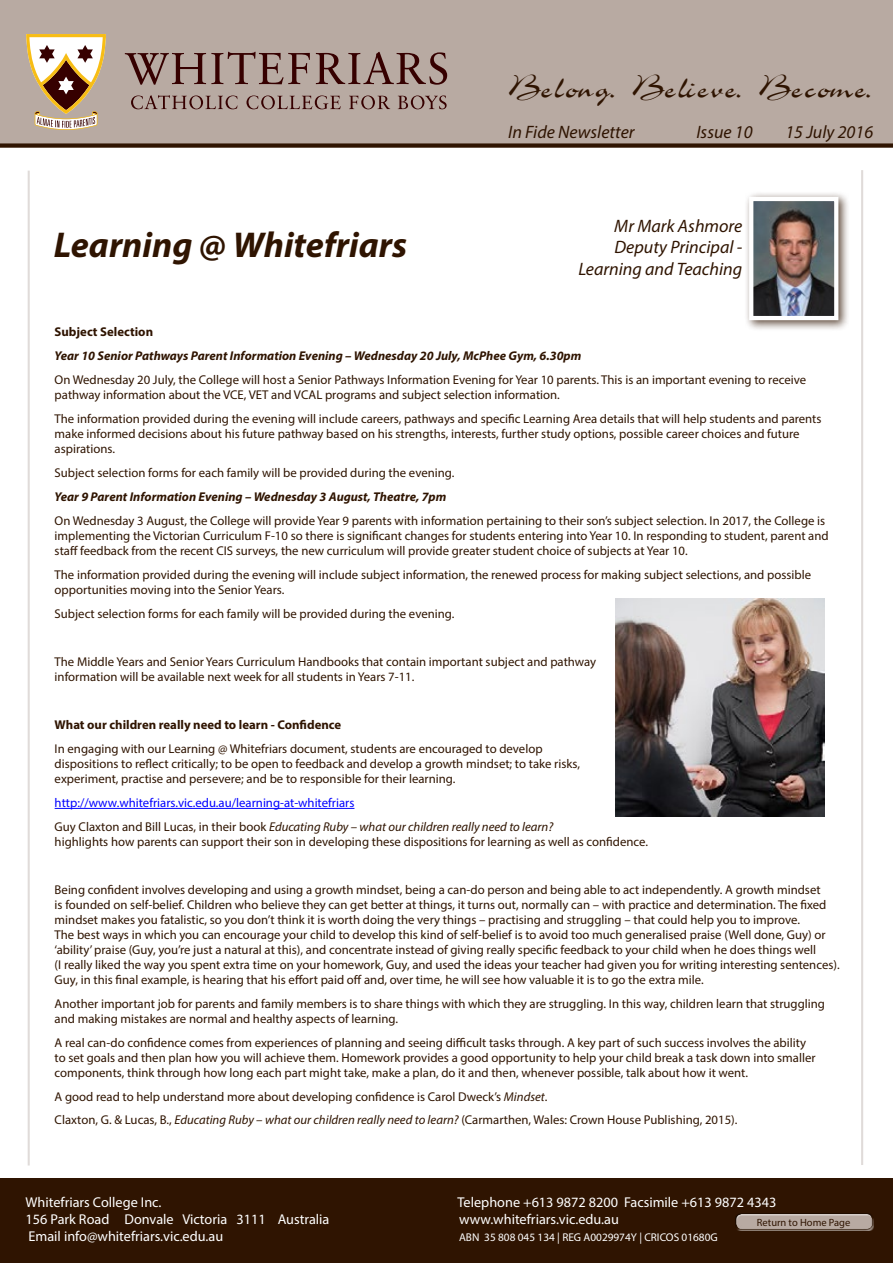
<style>
.page{position:relative;width:893px;height:1263px;background:#fff}
.page>*{position:absolute;margin:0;border:0;box-sizing:border-box;transform-origin:0 0}
.t1{font:36px "Airfoil Script Ssk";letter-spacing:.085em;color:#2f1401}
.t2{font:italic 700 36px "Myriad Pro";color:#2f1401}
.t3{font:italic 18px/21.6px "Myriad Pro";color:#2f1401;text-align:right}
.t4{font:14.25px "Myriad Pro";color:#fff}
.t5{font:12.75px/15px "Myriad Pro";color:#2f1401}
.t6{font:12.75px/24px "Myriad Pro";color:#00f}
.t7{font:italic 700 12.75px "Myriad Pro";color:#2f1401}
.t8{font:700 12.75px "Myriad Pro";color:#2f1401}
.t9{font:11.25px "Myriad Pro";color:#fff}
.t10{font:10.5px "Myriad Pro";color:#2f1401}
.s1{color:#2f1401}
.s2{font-style:italic;color:#2f1401}
.s3{font-style:italic}
</style>
<div class="page">
<div style="left:0;top:1178px;width:893px;height:85px;background:#2f1401"></div>
<div style="left:0;top:0;width:893px;height:146px;background:#b8aaa2"></div>
<svg style="left:125px;top:52px;width:322px;height:57px"></svg>
<svg style="left:26px;top:34px;width:80px;height:96px"></svg>
<div style="left:0;top:143px;width:893px;height:5px;background:#2f1401"></div>
<hr style="left:28px;top:171px;width:2px;height:994px;background:#2f1401">
<div style="left:735px;top:1213px;width:138px;height:13px;background:#fff;opacity:.75"></div>
<div style="left:735px;top:1215px;width:138px;height:15px;background:#b8aaa2"></div>
<hr style="left:861px;top:170px;width:2px;height:995px;background:#2f1401">
<div style="left:744px;top:191px;width:105px;height:141px;background:#2f1401;opacity:.75"></div>
<img style="left:754px;top:202px;width:79px;height:113px">
<div style="left:749px;top:197px;width:89px;height:123px;border:4px solid #fff"></div>
<hr style="left:55px;top:808px;width:299px;height:1px;background:#00f">
<img style="left:616px;top:598px;width:209px;height:219px">
<h1 class="t1" style="left:508px;top:67px;width:366px">Belong. Believe. Become.</h1>
<h1 class="t2" style="left:54px;top:221px;width:355px">Learning @ Whitefriars</h1>
<h2 class="t3" style="left:508px;top:121px;width:128px">In Fide Newsletter</h2>
<h2 class="t3" style="left:696px;top:121px;width:58px">Issue 10</h2>
<h2 class="t3" style="left:785px;top:121px;width:89px">15 July 2016</h2>
<h2 class="t3" style="left:578px;top:214px;width:165px">Mr Mark Ashmore<br>Deputy Principal -<br>Learning and Teaching</h2>
<p class="t8" style="left:55px;top:323px;width:100px">Subject Selection</p>
<p class="t7" style="left:55px;top:347px;width:528px">Year 10 Senior Pathways Parent Information Evening – Wednesday 20 July, McPhee Gym, 6.30pm</p>
<p class="t5" style="left:55px;top:372px;width:753px">On Wednesday 20 July, the College will host a Senior Pathways Information Evening for Year 10 parents. This is an important evening to receive pathway information about the VCE, VET and VCAL programs and subject selection information.</p>
<p class="t5" style="left:55px;top:411px;width:768px">The information provided during the evening will include careers, pathways and specific Learning Area details that will help students and parents make informed decisions about his future pathway based on his strengths, interests, further study options, possible career choices and future aspirations.</p>
<p class="t5" style="left:55px;top:465px;width:401px">Subject selection forms for each family will be provided during the evening.</p>
<p class="t7" style="left:55px;top:488px;width:393px">Year 9 Parent Information Evening – Wednesday 3 August, Theatre, 7pm</p>
<p class="t5" style="left:55px;top:513px;width:775px">On Wednesday 3 August, the College will provide Year 9 parents with information pertaining to their son’s subject selection. In 2017, the College is implementing the Victorian Curriculum F-10 so there is significant changes for students entering into Year 10. In responding to student, parent and staff feedback from the recent CIS surveys, the new curriculum will provide greater student choice of subjects at Year 10.</p>
<p class="t5" style="left:55px;top:567px;width:758px">The information provided during the evening will include subject information, the renewed process for making subject selections, and possible opportunities moving into the Senior Years.</p>
<p class="t5" style="left:55px;top:606px;width:401px">Subject selection forms for each family will be provided during the evening.</p>
<p class="t5" style="left:55px;top:654px;width:543px">The Middle Years and Senior Years Curriculum Handbooks that contain important subject and pathway information will be available next week for all students in Years 7-11.</p>
<p class="t8" style="left:55px;top:716px;width:288px">What our children really need to learn - Confidence</p>
<p class="t5" style="left:55px;top:741px;width:527px">In engaging with our Learning @ Whitefriars document, students are encouraged to develop dispositions to reflect critically; to be open to feedback and develop a growth mindset; to take risks, experiment, practise and persevere; and be to responsible for their learning.</p>
<p class="t6" style="left:55px;top:790px;width:500px">http://www.whitefriars.vic.edu.au/learning-at-whitefriars<br><span class="s1">Guy Claxton and Bill Lucas, in their book</span> <span class="s2">Educating Ruby – what our children really need to learn?</span></p>
<p class="t5" style="left:55px;top:834px;width:595px">highlights how parents can support their son in developing these dispositions for learning as well as confidence.</p>
<p class="t5" style="left:55px;top:882px;width:786px">Being confident involves developing and using a growth mindset, being a can-do person and being able to act independently. A growth mindset<br>is founded on self-belief. Children who believe they can get better at things, it turns out, normally can – with practice and determination. The fixed mindset makes you fatalistic, so you don’t think it is worth doing the very things – practising and struggling – that could help you to improve.<br>The best ways in which you can encourage your child to develop this kind of self-belief is to avoid too much generalised praise (Well done, Guy) or ‘ability’ praise (Guy, you’re just a natural at this), and concentrate instead of giving really specific feedback to your child when he does things well<br>(I really liked the way you spent extra time on your homework, Guy, and used the ideas your teacher had given you for writing interesting sentences).<br>Guy, in this final example, is hearing that his effort paid off and, over time, he will see how valuable it is to go the extra mile.</p>
<p class="t5" style="left:55px;top:996px;width:772px">Another important job for parents and family members is to share things with which they are struggling. In this way, children learn that struggling and making mistakes are normal and healthy aspects of learning.</p>
<p class="t5" style="left:55px;top:1035px;width:762px">A real can-do confidence comes from experiences of planning and seeing difficult tasks through. A key part of such success involves the ability to set goals and then plan how you will achieve them. Homework provides a good opportunity to help your child break a task down into smaller components, think through how long each part might take, make a plan, do it and then, whenever possible, talk about how it went.</p>
<p class="t5" style="left:55px;top:1085px;width:684px;line-height:23.1px">A good read to help understand more about developing confidence is Carol Dweck’s <span class="s3">Mindset</span>.<br>Claxton, G. &amp; Lucas, B., <span class="s3">Educating Ruby – what our children really need to learn?</span> (Carmarthen, Wales: Crown House Publishing, 2015).</p>
<p class="t4" style="left:26px;top:1194px;width:137px">Whitefriars College Inc.</p>
<p class="t4" style="left:458px;top:1194px;width:320px">Telephone +613 9872 8200 Facsimile +613 9872 4343</p>
<p class="t4" style="left:26px;top:1211px;width:305px">156 Park Road Donvale Victoria 3111 Australia</p>
<p class="t4" style="left:459px;top:1211px;width:161px">www.whitefriars.vic.edu.au</p>
<p class="t4" style="left:29px;top:1228px;width:196px">Email info@whitefriars.vic.edu.au</p>
<p class="t9" style="left:459px;top:1231px;width:260px">ABN 35 808 045 134 | REG A0029974Y | CRICOS 01680G</p>
<p class="t10" style="left:757px;top:1215px;width:95px">Return to Home Page</p>
</div>
